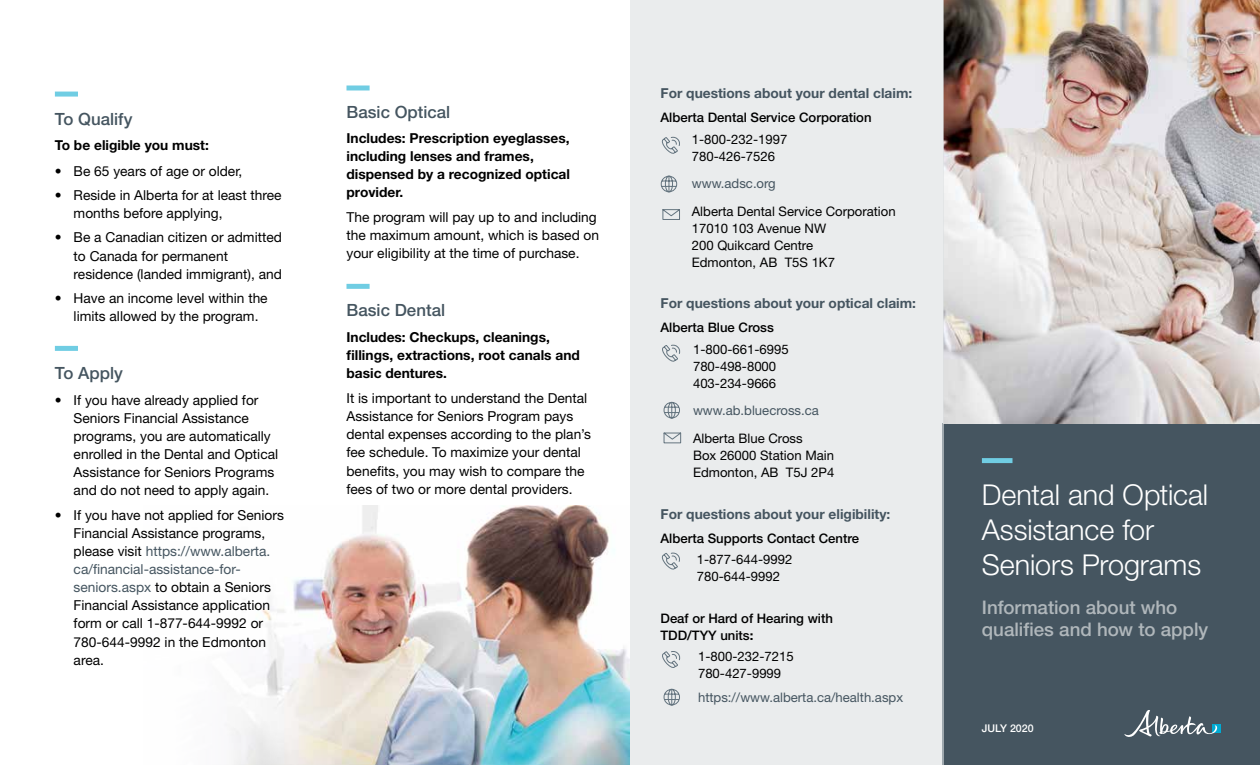
<style>
.page{position:relative;width:1260px;height:765px;background:#fff}
.page>*{position:absolute;margin:0;border:0;box-sizing:border-box;transform-origin:0 0}
.t1{font:300 28.75px/35px "Helvetica Neue LT Std";letter-spacing:-.005em;color:#fff}
.t2{font:500 18.75px/22.5px "Helvetica Neue LT Std";color:#b0b7bb}
.t3{font:500 16.88px "Helvetica Neue LT Std";color:#455560}
.t4{font:13.75px/18.1px "Helvetica Neue LT Std";color:#000}
.t5{font:700 13.75px/18.1px "Helvetica Neue LT Std";color:#000}
.t6{font:700 13.75px "Helvetica Neue LT Std";color:#455560}
.t7{font:13.12px/16.9px "Helvetica Neue LT Std";color:#000}
.t8{font:500 13.12px/16.9px "Helvetica Neue LT Std";color:#000}
.t9{font:13.12px "Helvetica Neue LT Std";color:#455560}
.t10{font:500 10.62px "Helvetica Neue LT Std";color:#fff}
.s1{color:#455560}
.s2{font-weight:700}
</style>
<div class="page">
<div style="left:942px;top:424px;width:318px;height:341px;background:#455560"></div>
<img style="left:943px;top:0;width:317px;height:424px">
<div style="left:630px;top:0;width:313px;height:765px;background:#eaeced"></div>
<div style="left:1212px;top:724px;width:9px;height:9px;background:#00aad2"></div>
<svg style="left:1124px;top:710px;width:93px;height:27px"></svg>
<div style="left:982px;top:458px;width:31px;height:5px;background:#70cde3"></div>
<img style="left:231px;top:505px;width:399px;height:260px">
<div style="left:55px;top:92px;width:23px;height:5px;background:#70cde3"></div>
<div style="left:347px;top:86px;width:23px;height:5px;background:#70cde3"></div>
<div style="left:347px;top:284px;width:23px;height:5px;background:#70cde3"></div>
<div style="left:55px;top:346px;width:23px;height:5px;background:#70cde3"></div>
<svg style="left:663px;top:401px;width:17px;height:18px"></svg>
<svg style="left:663px;top:688px;width:17px;height:18px"></svg>
<svg style="left:660px;top:175px;width:18px;height:18px"></svg>
<svg style="left:662px;top:344px;width:18px;height:18px"></svg>
<svg style="left:662px;top:651px;width:18px;height:17px"></svg>
<svg style="left:661px;top:552px;width:19px;height:18px"></svg>
<svg style="left:661px;top:136px;width:19px;height:18px"></svg>
<svg style="left:663px;top:432px;width:19px;height:12px"></svg>
<svg style="left:662px;top:209px;width:18px;height:11px"></svg>
<p class="t3" style="left:55px;top:109px;width:79px">To Qualify</p>
<p class="t5" style="left:55px;top:136px;width:155px">To be eligible you must:</p>
<p class="t4" style="left:55px;top:161px;width:189px">• Be 65 years of age or older,</p>
<p class="t4" style="left:74px;top:186px;width:210px;text-indent:-19px">• Reside in Alberta for at least three months before applying,</p>
<p class="t4" style="left:74px;top:228px;width:210px;text-indent:-19px">• Be a Canadian citizen or admitted to Canada for permanent residence (landed immigrant), and</p>
<p class="t4" style="left:74px;top:289px;width:196px;text-indent:-19px">• Have an income level within the limits allowed by the program.</p>
<p class="t3" style="left:55px;top:363px;width:69px">To Apply</p>
<p class="t4" style="left:74px;top:391px;width:206px;text-indent:-19px">• If you have already applied for<br>Seniors Financial Assistance programs, you are automatically enrolled in the Dental and Optical<br>Assistance for Seniors Programs and do not need to apply again.</p>
<p class="t4" style="left:74px;top:506px;width:212px;text-indent:-19px">• If you have not applied for Seniors<br>Financial Assistance programs, please visit <span class="s1">https://www.alberta. ca/financial-assistance-for&shy;seniors.aspx</span> to obtain a Seniors<br>Financial Assistance application form or call 1-877-644-9992 or<br>780-644-9992 in the Edmonton area.</p>
<p class="t3" style="left:347px;top:102px;width:105px">Basic Optical</p>
<p class="t5" style="left:347px;top:129px;width:225px">Includes: Prescription eyeglasses, including lenses and frames, dispensed by a recognized optical provider.</p>
<p class="t4" style="left:347px;top:208px;width:254px">The program will pay up to and including the maximum amount, which is based on your eligibility at the time of purchase.</p>
<p class="t3" style="left:347px;top:300px;width:100px">Basic Dental</p>
<p class="t5" style="left:347px;top:327px;width:235px">Includes: Checkups, cleanings, fillings, extractions, root canals and basic dentures.</p>
<p class="t4" style="left:347px;top:389px;width:246px">It is important to understand the Dental Assistance for Seniors Program pays dental expenses according to the plan’s fee schedule. To maximize your dental benefits, you may wish to compare the fees of two or more dental providers.</p>
<p class="t6" style="left:661px;top:85px;width:253px">For questions about your dental claim:</p>
<p class="t8" style="left:661px;top:109px;width:213px">Alberta Dental Service Corporation</p>
<p class="t7" style="left:692px;top:130px;width:97px">1-800-232-1997<br>780-426-7526</p>
<p class="t9" style="left:692px;top:176px;width:85px">www.adsc.org</p>
<p class="t7" style="left:692px;top:203px;width:205px">Alberta Dental Service Corporation<br>17010 103 Avenue NW<br>200 Quikcard Centre<br>Edmonton, AB T5S 1K7</p>
<p class="t6" style="left:661px;top:295px;width:257px">For questions about your optical claim:</p>
<p class="t8" style="left:661px;top:319px;width:115px">Alberta Blue Cross</p>
<p class="t7" style="left:693px;top:341px;width:97px">1-800-661-6995<br>780-498-8000<br>403-234-9666</p>
<p class="t9" style="left:693px;top:403px;width:127px">www.ab.bluecross.ca</p>
<p class="t7" style="left:693px;top:430px;width:143px">Alberta Blue Cross<br>Box 26000 Station Main<br>Edmonton, AB T5J 2P4</p>
<p class="t6" style="left:661px;top:505px;width:231px">For questions about your eligibility:</p>
<p class="t8" style="left:661px;top:529px;width:200px">Alberta Supports Contact Centre</p>
<p class="t7" style="left:697px;top:551px;width:97px">1-877-644-9992<br>780-644-9992</p>
<p class="t8" style="left:661px;top:610px;width:174px">Deaf or Hard of Hearing with<br>TDD/TYY units<span class="s2">:</span></p>
<p class="t7" style="left:698px;top:648px;width:97px">1-800-232-7215<br>780-427-9999</p>
<p class="t9" style="left:698px;top:689px;width:207px">https://www.alberta.ca/health.aspx</p>
<h1 class="t1" style="left:982px;top:477px;width:228px">Dental and Optical<br>Assistance for<br>Seniors Programs</h1>
<h2 class="t2" style="left:982px;top:596px;width:228px">Information about who qualifies and how to apply</h2>
<p class="t10" style="left:982px;top:722px;width:53px">JULY 2020</p>
</div>
